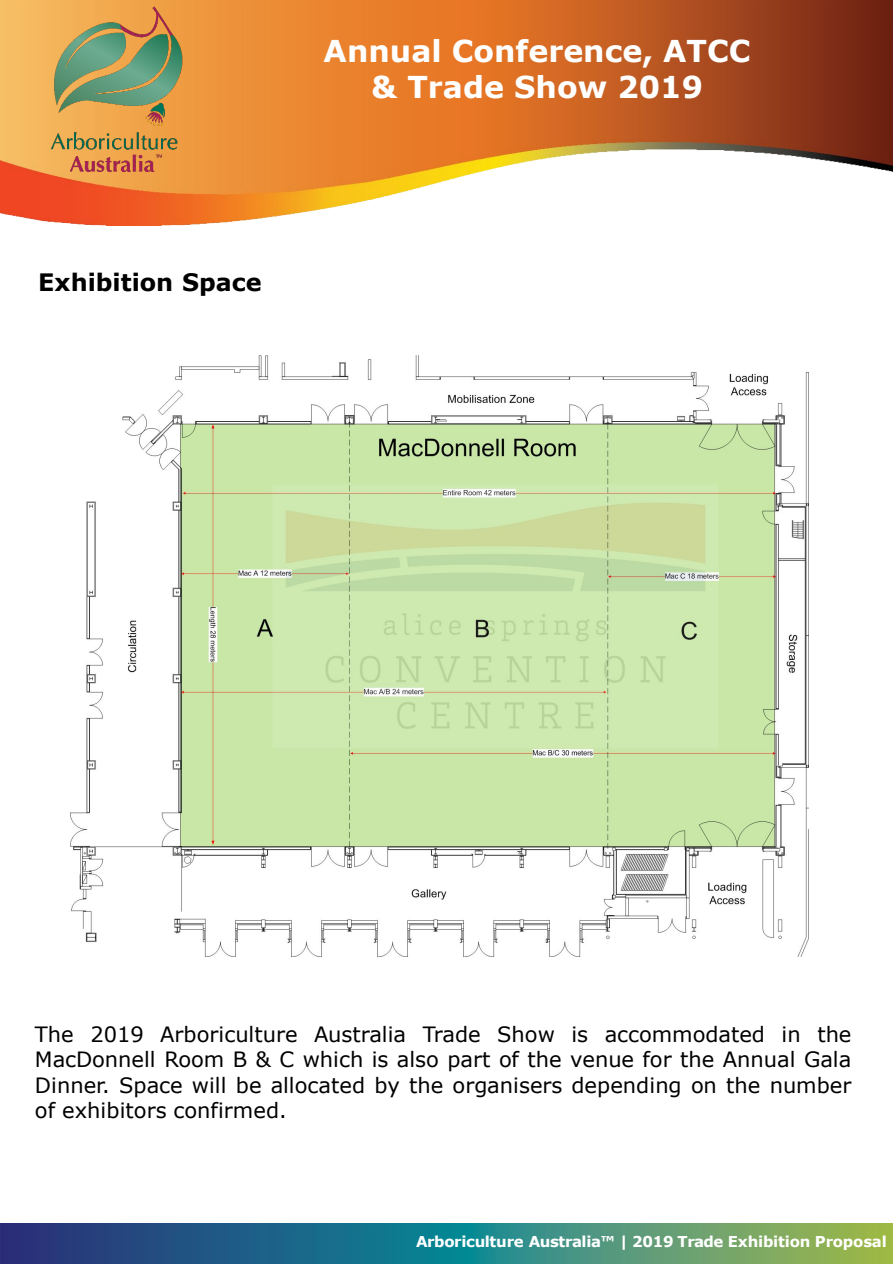
<style>
.page{position:relative;width:893px;height:1264px;background:#fff}
.page>*{position:absolute;margin:0;border:0;box-sizing:border-box;transform-origin:0 0}
.t1{font:700 30px "Verdana";color:#fff}
.t2{font:700 24px "Verdana";color:#000}
.t3{font:21px/25.2px "Verdana";color:#000;text-align:justify}
.t4{font:700 15px "Verdana";letter-spacing:-.025em;color:#fff}
</style>
<div class="page">
<img style="left:0;top:1223px;width:892px;height:40px">
<img style="left:0;top:0;width:892px;height:225px">
<img style="left:33px;top:5px;width:171px;height:170px">
<img style="left:70px;top:356px;width:738px;height:600px">
<p class="t1" style="left:323px;top:30px;width:428px">Annual Conference, ATCC</p>
<p class="t1" style="left:371px;top:66px;width:333px">&amp; Trade Show 2019</p>
<p class="t2" style="left:38px;top:265px;width:225px">Exhibition Space</p>
<p class="t3" style="left:35px;top:1021px;width:818px">The 2019 Arboriculture Australia Trade Show is accommodated in the MacDonnell Room B &amp; C which is also part of the venue for the Annual Gala Dinner. Space will be allocated by the organisers depending on the number of exhibitors confirmed.</p>
<p class="t4" style="left:416px;top:1230px;width:472px">Arboriculture Australia™ | 2019 Trade Exhibition Proposal</p>
</div>
